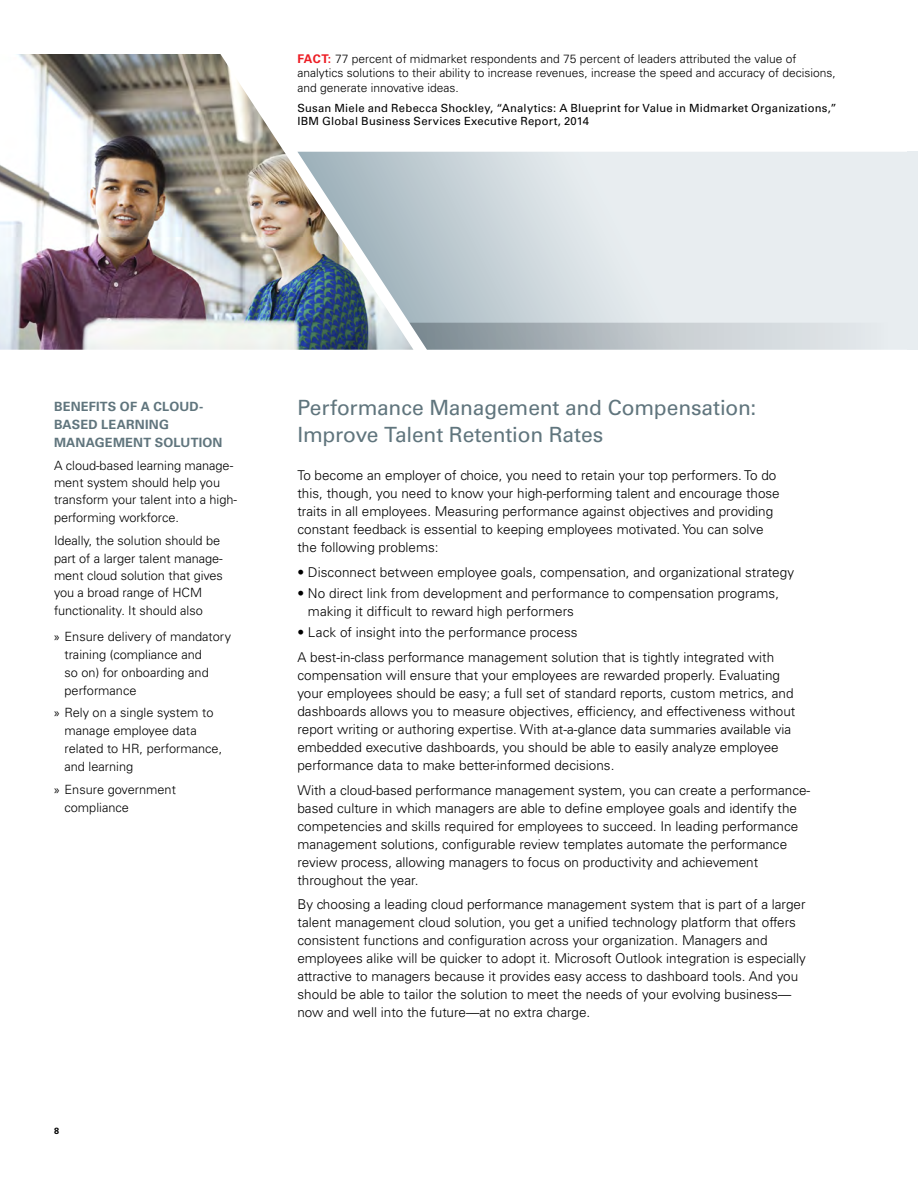
<style>
.page{position:relative;width:918px;height:1188px;background:#fff}
.page>*{position:absolute;margin:0;border:0;box-sizing:border-box;transform-origin:0 0}
.Intro_-_Header{font:21px/27px "Univers LT Std";letter-spacing:-.01em;color:#60757d}
.Inside_-_Body_Copy{font:300 13.5px/18px "Univers LT Std";color:#000}
.Sidebar_Body_Copy{font:300 12.75px/17.2px "Univers LT Std";letter-spacing:-.005em;color:#000}
.Sidebar_-_Heading{font:700 12.75px/18px "Univers LT Std";letter-spacing:.015em;color:#60757d}
.Factoid_Body_-_Black{font:300 12px/14.7px "Univers LT Std";color:#000}
.Fact_Source_-_Black{font:11.25px/13.5px "Univers LT Std";letter-spacing:.02em;color:#000}
.t1{font:700 9px "Univers LT Std";color:#000}
.s1{font-weight:700;color:#ed1d24}
.s2{font-family:"Myriad Pro";font-weight:400}
</style>
<div class="page">
<svg style="left:413px;top:152px;width:495px;height:171px;background:#dce3e7"></svg>
<svg style="left:413px;top:323px;width:495px;height:27px;background:#bdc5c9"></svg>
<div style="left:908px;top:152px;width:10px;height:198px;background:#e8edf0"></div>
<img style="left:0;top:54px;width:413px;height:296px">
<p class="Factoid_Body_-_Black" style="left:297px;top:51px;width:540px"><span class="s1">FACT:</span> 77 percent of midmarket respondents and 75 percent of leaders attributed the value of analytics solutions to their ability to increase revenues, increase the speed and accuracy of decisions, and generate innovative ideas.</p>
<p class="Fact_Source_-_Black" style="left:297px;top:101px;width:541px">Susan Miele and Rebecca Shockley, “Analytics: A Blueprint for Value in Midmarket Organizations,”<br>IBM Global Business Services Executive Report, 2014</p>
<p class="Sidebar_-_Heading" style="left:54px;top:398px;width:170px">BENEFITS OF A CLOUD-<br>BASED LEARNING<br>MANAGEMENT SOLUTION</p>
<p class="Sidebar_Body_Copy" style="left:54px;top:457px;width:184px">A cloud-based learning manage&shy;ment system should help you transform your talent into a high&shy;performing workforce.</p>
<p class="Sidebar_Body_Copy" style="left:54px;top:532px;width:171px">Ideally, the solution should be part of a larger talent manage&shy;ment cloud solution that gives you a broad range of HCM functionality. It should also</p>
<p class="Sidebar_Body_Copy" style="left:65px;top:627px;width:168px;line-height:18px;text-indent:-11px"><span class="s2">»</span> Ensure delivery of mandatory training (compliance and<br>so on) for onboarding and performance</p>
<p class="Sidebar_Body_Copy" style="left:65px;top:704px;width:159px;line-height:18px;text-indent:-11px"><span class="s2">»</span> Rely on a single system to manage employee data related to HR, performance, and learning</p>
<p class="Sidebar_Body_Copy" style="left:65px;top:780px;width:113px;line-height:18px;text-indent:-11px"><span class="s2">»</span> Ensure government compliance</p>
<p class="t1" style="left:54px;top:1126px;width:7px">8</p>
<p class="Intro_-_Header" style="left:297px;top:394px;width:460px">Performance Management and Compensation:<br>Improve Talent Retention Rates</p>
<p class="Inside_-_Body_Copy" style="left:297px;top:466px;width:484px">To become an employer of choice, you need to retain your top performers. To do this, though, you need to know your high-performing talent and encourage those traits in all employees. Measuring performance against objectives and providing constant feedback is essential to keeping employees motivated. You can solve the following problems:</p>
<p class="Inside_-_Body_Copy" style="left:297px;top:563px;width:498px">• Disconnect between employee goals, compensation, and organizational strategy</p>
<p class="Inside_-_Body_Copy" style="left:308px;top:584px;width:473px;text-indent:-10px">• No direct link from development and performance to compensation programs, making it difficult to reward high performers</p>
<p class="Inside_-_Body_Copy" style="left:297px;top:623px;width:282px">• Lack of insight into the performance process</p>
<p class="Inside_-_Body_Copy" style="left:297px;top:648px;width:500px">A best-in-class performance management solution that is tightly integrated with compensation will ensure that your employees are rewarded properly. Evaluating your employees should be easy; a full set of standard reports, custom metrics, and dashboards allows you to measure objectives, efficiency, and effectiveness without report writing or authoring expertise. With at-a-glance data summaries available via embedded executive dashboards, you should be able to easily analyze employee performance data to make better-informed decisions.</p>
<p class="Inside_-_Body_Copy" style="left:297px;top:781px;width:514px">With a cloud-based performance management system, you can create a performance&shy;based culture in which managers are able to define employee goals and identify the competencies and skills required for employees to succeed. In leading performance management solutions, configurable review templates automate the performance review process, allowing managers to focus on productivity and achievement throughout the year.</p>
<p class="Inside_-_Body_Copy" style="left:297px;top:896px;width:510px">By choosing a leading cloud performance management system that is part of a larger talent management cloud solution, you get a unified technology platform that offers consistent functions and configuration across your organization. Managers and employees alike will be quicker to adopt it. Microsoft Outlook integration is especially attractive to managers because it provides easy access to dashboard tools. And you should be able to tailor the solution to meet the needs of your evolving business— now and well into the future—at no extra charge.</p>
</div>
